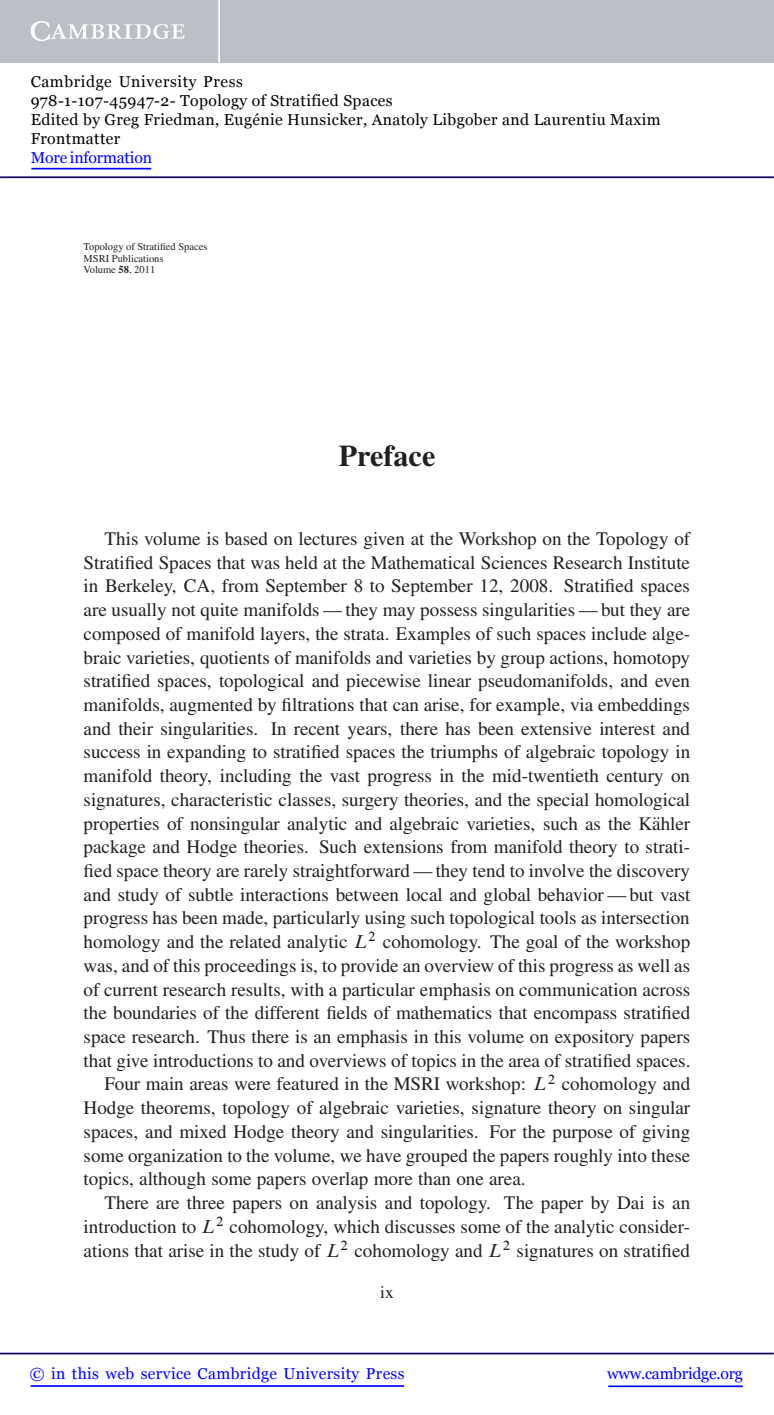
<style>
.page{position:relative;width:774px;height:1415px;background:#fff}
.page>*{position:absolute;margin:0;border:0;box-sizing:border-box;transform-origin:0 0}
.t1{font:700 30.1px "Times";color:#231f20}
.t2{font:19.07px/23.8px "Times";color:#231f20;text-align:justify}
.t3{font:17.5px "Times";color:#231f20}
.t4{font:15.75px/18.9px "Georgia";letter-spacing:.025em;color:#000}
.t5{font:15.75px "Georgia";letter-spacing:.025em;color:#00f}
.t6{font:15.75px "Georgia";letter-spacing:-.015em;color:#00f}
.t7{font:15.75px "Georgia";letter-spacing:-.01em;color:#00f}
.t8{font:10.5px/11.4px "Times";letter-spacing:.005em;color:#231f20}
.s1{font-weight:700}
.s2{font-family:"XTAMT"}
</style>
<div class="page">
<hr style="left:608px;top:1385px;width:135px;height:2px;background:#00f">
<hr style="left:0;top:1352px;width:774px;height:2px;background:#150666">
<hr style="left:31px;top:1385px;width:373px;height:2px;background:#00f">
<div style="left:0;top:0;width:774px;height:63px;background:#bac0c6"></div>
<svg style="left:31px;top:21px;width:154px;height:20px"></svg>
<hr style="left:218px;top:0;width:2px;height:63px;background:#fff">
<hr style="left:0;top:176px;width:774px;height:2px;background:#150666">
<hr style="left:31px;top:168px;width:120px;height:1px;background:#00f">
<p class="t4" style="left:31px;top:73px;width:632px">Cambridge University Press<br>978-1-107-45947-2- Topology of Stratified Spaces<br>Edited by Greg Friedman, Eugénie Hunsicker, Anatoly Libgober and Laurentiu Maxim Frontmatter</p>
<p class="t7" style="left:31px;top:148px;width:123px">More information</p>
<p class="t8" style="left:84px;top:242px;width:125px">Topology of Stratified Spaces<br>MSRI Publications<br>Volume <span class="s1">58</span>, 2011</p>
<h1 class="t1" style="left:339px;top:445px;width:98px">Preface</h1>
<p class="t2" style="left:84px;top:528px;width:608px;text-indent:21px">This volume is based on lectures given at the Workshop on the Topology of Stratified Spaces that was held at the Mathematical Sciences Research Institute in Berkeley, CA, from September 8 to September 12, 2008. Stratified spaces are usually not quite manifolds — they may possess singularities — but they are composed of manifold layers, the strata. Examples of such spaces include alge&shy;braic varieties, quotients of manifolds and varieties by group actions, homotopy stratified spaces, topological and piecewise linear pseudomanifolds, and even manifolds, augmented by filtrations that can arise, for example, via embeddings and their singularities. In recent years, there has been extensive interest and success in expanding to stratified spaces the triumphs of algebraic topology in manifold theory, including the vast progress in the mid-twentieth century on signatures, characteristic classes, surgery theories, and the special homological properties of nonsingular analytic and algebraic varieties, such as the Kahler</p>
<p class="t2" style="left:653px;top:813px;width:8px">¨</p>
<p class="t2" style="left:84px;top:837px;width:608px">package and Hodge theories. Such extensions from manifold theory to strati-</p>
<p class="t2" style="left:84px;top:860px;width:608px">fied space theory are rarely straightforward — they tend to involve the discovery</p>
<p class="t2" style="left:84px;top:884px;width:608px">and study of subtle interactions between local and global behavior — but vast</p>
<p class="t2" style="left:84px;top:908px;width:608px">progress has been made, particularly using such topological tools as intersection</p>
<p class="t2" style="left:84px;top:931px;width:608px">homology and the related analytic <span class="s2">L</span><sup>2</sup> cohomology. The goal of the workshop</p>
<p class="t2" style="left:84px;top:955px;width:608px">was, and of this proceedings is, to provide an overview of this progress as well as</p>
<p class="t2" style="left:84px;top:979px;width:608px">of current research results, with a particular emphasis on communication across</p>
<p class="t2" style="left:84px;top:1003px;width:608px">the boundaries of the different fields of mathematics that encompass stratified</p>
<p class="t2" style="left:84px;top:1026px;width:608px">space research. Thus there is an emphasis in this volume on expository papers</p>
<p class="t2" style="left:84px;top:1050px;width:608px">that give introductions to and overviews of topics in the area of stratified spaces.</p>
<p class="t2" style="left:105px;top:1074px;width:587px">Four main areas were featured in the MSRI workshop: <span class="s2">L</span><sup>2</sup> cohomology and</p>
<p class="t2" style="left:84px;top:1097px;width:608px">Hodge theorems, topology of algebraic varieties, signature theory on singular</p>
<p class="t2" style="left:84px;top:1121px;width:608px">spaces, and mixed Hodge theory and singularities. For the purpose of giving</p>
<p class="t2" style="left:84px;top:1145px;width:608px">some organization to the volume, we have grouped the papers roughly into these</p>
<p class="t2" style="left:84px;top:1169px;width:443px">topics, although some papers overlap more than one area.</p>
<p class="t2" style="left:105px;top:1192px;width:587px">There are three papers on analysis and topology. The paper by Dai is an</p>
<p class="t2" style="left:84px;top:1216px;width:608px">introduction to <span class="s2">L</span><sup>2</sup> cohomology, which discusses some of the analytic consider-</p>
<p class="t2" style="left:84px;top:1240px;width:608px">ations that arise in the study of <span class="s2">L</span><sup>2</sup> cohomology and <span class="s2">L</span><sup>2</sup> signatures on stratified</p>
<p class="t3" style="left:380px;top:1286px;width:15px">ix</p>
<p class="t5" style="left:30px;top:1364px;width:376px">© in this web service Cambridge University Press</p>
<p class="t6" style="left:607px;top:1364px;width:137px">www.cambridge.org</p>
</div>
